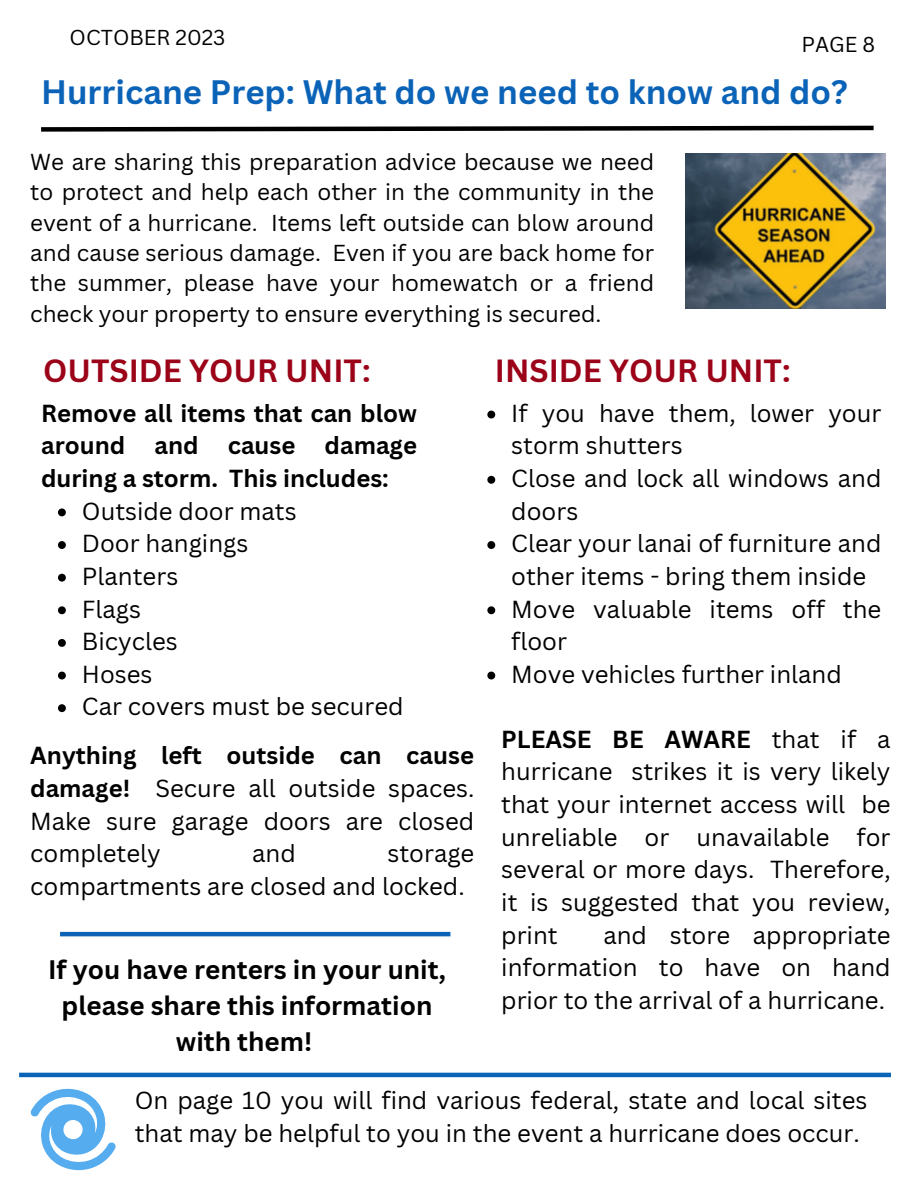
<style>
.page{position:relative;width:918px;height:1188px;background:#fff}
.page>*{position:absolute;margin:0;border:0;box-sizing:border-box;transform-origin:0 0}
.t1{font:700 33px "Canva Sans";color:#0b63b8}
.t2{font:700 31.2px "Canva Sans";color:#9b0318}
.t3{font:700 26.1px/36px "Canva Sans";color:#000;text-align:center}
.t4{font:24px/32.7px "Canva Sans";color:#000}
.t5{font:700 24px/32.7px "Canva Sans";color:#000;text-align:justify}
.t6{font:22.5px/30.3px "Canva Sans";color:#000;text-align:justify}
.t7{font:21px "Canva Sans";color:#000}
.s1{font-weight:700}
</style>
<div class="page">
<svg style="left:41px;top:125px;width:833px;height:7px"></svg>
<svg style="left:30px;top:1088px;width:86px;height:82px"></svg>
<img style="left:686px;top:153px;width:200px;height:155px">
<hr style="left:60px;top:932px;width:390px;height:4px;background:#0b63b8">
<hr style="left:19px;top:1073px;width:872px;height:4px;background:#0b63b8">
<svg style="left:58px;top:508px;width:8px;height:8px"></svg>
<svg style="left:58px;top:541px;width:8px;height:8px"></svg>
<svg style="left:58px;top:574px;width:8px;height:8px"></svg>
<svg style="left:58px;top:606px;width:8px;height:8px"></svg>
<svg style="left:58px;top:639px;width:8px;height:8px"></svg>
<svg style="left:58px;top:672px;width:8px;height:7px"></svg>
<svg style="left:58px;top:704px;width:8px;height:8px"></svg>
<svg style="left:487px;top:411px;width:8px;height:7px"></svg>
<svg style="left:487px;top:476px;width:8px;height:8px"></svg>
<svg style="left:487px;top:541px;width:8px;height:8px"></svg>
<svg style="left:487px;top:606px;width:8px;height:8px"></svg>
<svg style="left:487px;top:672px;width:8px;height:7px"></svg>
<p class="t7" style="left:70px;top:22px;width:157px">OCTOBER 2023</p>
<p class="t7" style="left:802px;top:29px;width:75px">PAGE 8</p>
<p class="t1" style="left:41px;top:68px;width:808px">Hurricane Prep: What do we need to know and do?</p>
<p class="t6" style="left:30px;top:146px;width:626px">We are sharing this preparation advice because we need to protect and help each other in the community in the event of a hurricane. Items left outside can blow around and cause serious damage. Even if you are back home for the summer, please have your homewatch or a friend check your property to ensure everything is secured.</p>
<p class="t2" style="left:43px;top:348px;width:329px">OUTSIDE YOUR UNIT:</p>
<p class="t5" style="left:41px;top:396px;width:378px">Remove all items that can blow around and cause damage during a storm. This includes:</p>
<p class="t4" style="left:82px;top:494px;width:216px">Outside door mats</p>
<p class="t4" style="left:82px;top:527px;width:168px">Door hangings</p>
<p class="t4" style="left:82px;top:559px;width:98px">Planters</p>
<p class="t4" style="left:82px;top:592px;width:61px">Flags</p>
<p class="t4" style="left:82px;top:625px;width:97px">Bicycles</p>
<p class="t4" style="left:82px;top:657px;width:72px">Hoses</p>
<p class="t4" style="left:82px;top:690px;width:323px">Car covers must be secured</p>
<p class="t4" style="left:30px;top:739px;width:446px;text-align:justify"><span class="s1">Anything left outside can cause damage!</span> Secure all outside spaces.<br>Make sure garage doors are closed completely</p>
<p class="t4" style="left:252px;top:837px;width:45px">and</p>
<p class="t4" style="left:30px;top:837px;width:446px;text-indent:357px">storage compartments are closed and locked.</p>
<p class="t3" style="left:48px;top:951px;width:399px">If you have renters in your unit, please share this information with them!</p>
<p class="t2" style="left:495px;top:348px;width:297px">INSIDE YOUR UNIT:</p>
<p class="t4" style="left:511px;top:396px;width:372px">If you have them, lower your storm shutters</p>
<p class="t4" style="left:511px;top:461px;width:372px">Close and lock all windows and doors</p>
<p class="t4" style="left:511px;top:527px;width:372px">Clear your lanai of furniture and other items - bring them inside</p>
<p class="t4" style="left:511px;top:592px;width:372px">Move valuable items off the floor</p>
<p class="t4" style="left:511px;top:657px;width:332px">Move vehicles further inland</p>
<p class="t4" style="left:501px;top:722px;width:391px;text-align:justify"><span class="s1">PLEASE BE AWARE</span> that if a hurricane strikes it is very likely that your internet access will be unreliable or unavailable for several or more days. Therefore, it is suggested that you review, print</p>
<p class="t4" style="left:501px;top:918px;width:391px;text-align:justify;text-indent:102px">and store appropriate information to have on hand prior to the arrival of a hurricane.</p>
<p class="t4" style="left:135px;top:1084px;width:734px">On page 10 you will find various federal, state and local sites that may be helpful to you in the event a hurricane does occur.</p>
</div>
